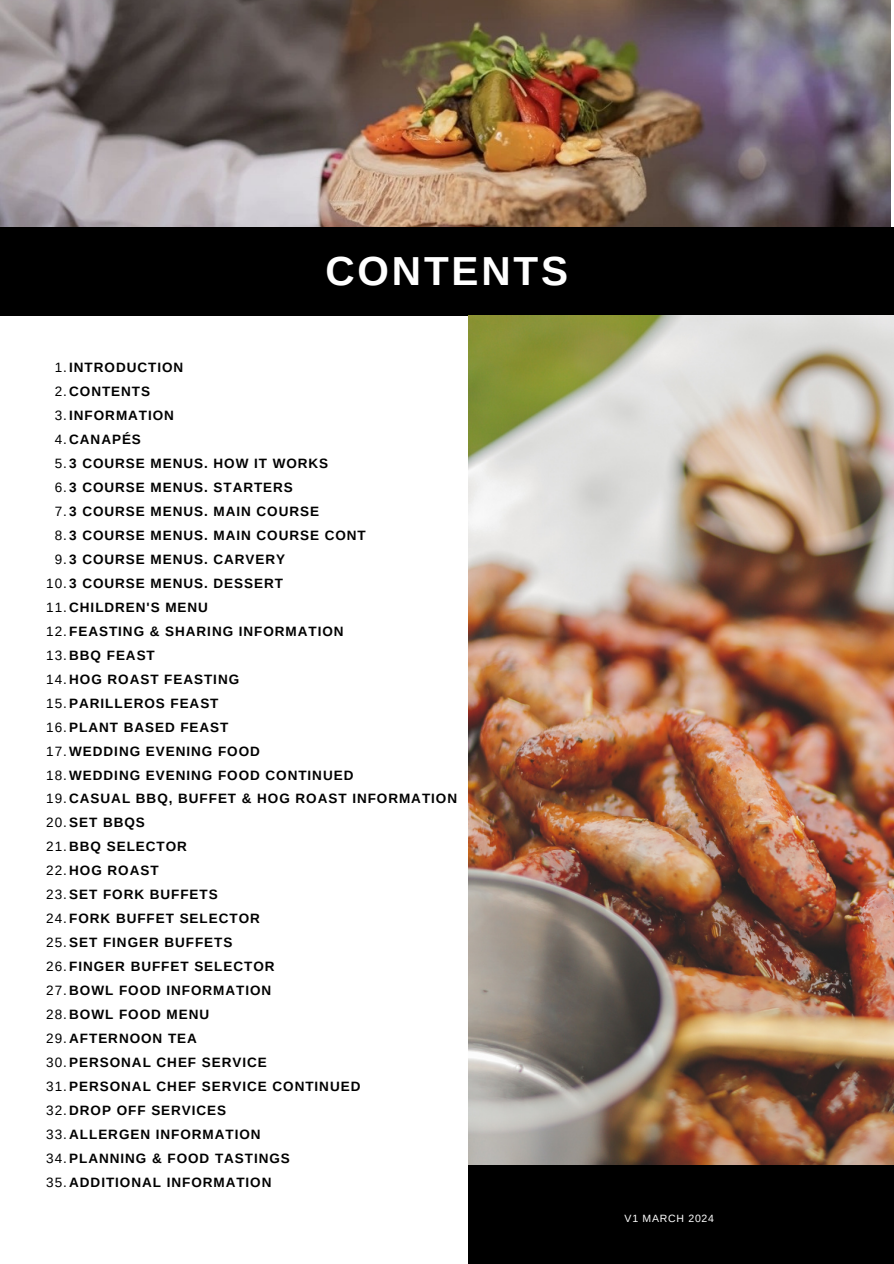
<style>
.page{position:relative;width:894px;height:1264px;background:#fff}
.page>*{position:absolute;margin:0;border:0;box-sizing:border-box;transform-origin:0 0}
.t1{font:700 40.5px "Arimo";letter-spacing:.07em;color:#fff}
.t2{font:700 13.5px "Arimo";letter-spacing:.07em;color:#000}
.t3{font:10.5px "Arimo";letter-spacing:.07em;color:#fff}
.s1{font-weight:400}
</style>
<div class="page">
<img style="left:0;top:0;width:889px;height:227px">
<div style="left:0;top:227px;width:893px;height:89px;background:#000"></div>
<img style="left:468px;top:315px;width:425px;height:849px">
<div style="left:468px;top:1164px;width:425px;height:99px;background:#000"></div>
<p class="t1" style="left:325px;top:249px;width:244px">CONTENTS</p>
<p class="t2" style="left:55px;top:360px;width:130px"><span class="s1">1.</span>INTRODUCTION</p>
<p class="t2" style="left:55px;top:384px;width:97px"><span class="s1">2.</span>CONTENTS</p>
<p class="t2" style="left:55px;top:408px;width:121px"><span class="s1">3.</span>INFORMATION</p>
<p class="t2" style="left:55px;top:432px;width:88px"><span class="s1">4.</span>CANAPÉS</p>
<p class="t2" style="left:55px;top:456px;width:275px"><span class="s1">5.</span>3 COURSE MENUS. HOW IT WORKS</p>
<p class="t2" style="left:55px;top:479px;width:240px"><span class="s1">6.</span>3 COURSE MENUS. STARTERS</p>
<p class="t2" style="left:55px;top:503px;width:266px"><span class="s1">7.</span>3 COURSE MENUS. MAIN COURSE</p>
<p class="t2" style="left:55px;top:527px;width:312px"><span class="s1">8.</span>3 COURSE MENUS. MAIN COURSE CONT</p>
<p class="t2" style="left:55px;top:551px;width:232px"><span class="s1">9.</span>3 COURSE MENUS. CARVERY</p>
<p class="t2" style="left:46px;top:575px;width:238px"><span class="s1">10.</span>3 COURSE MENUS. DESSERT</p>
<p class="t2" style="left:46px;top:599px;width:163px"><span class="s1">11.</span>CHILDREN'S MENU</p>
<p class="t2" style="left:46px;top:623px;width:299px"><span class="s1">12.</span>FEASTING &amp; SHARING INFORMATION</p>
<p class="t2" style="left:46px;top:647px;width:110px"><span class="s1">13.</span>BBQ FEAST</p>
<p class="t2" style="left:46px;top:671px;width:194px"><span class="s1">14.</span>HOG ROAST FEASTING</p>
<p class="t2" style="left:46px;top:695px;width:174px"><span class="s1">15.</span>PARILLEROS FEAST</p>
<p class="t2" style="left:46px;top:719px;width:184px"><span class="s1">16.</span>PLANT BASED FEAST</p>
<p class="t2" style="left:46px;top:743px;width:215px"><span class="s1">17.</span>WEDDING EVENING FOOD</p>
<p class="t2" style="left:46px;top:767px;width:308px"><span class="s1">18.</span>WEDDING EVENING FOOD CONTINUED</p>
<p class="t2" style="left:46px;top:791px;width:412px"><span class="s1">19.</span>CASUAL BBQ, BUFFET &amp; HOG ROAST INFORMATION</p>
<p class="t2" style="left:46px;top:815px;width:100px"><span class="s1">20.</span>SET BBQS</p>
<p class="t2" style="left:46px;top:839px;width:142px"><span class="s1">21.</span>BBQ SELECTOR</p>
<p class="t2" style="left:46px;top:863px;width:114px"><span class="s1">22.</span>HOG ROAST</p>
<p class="t2" style="left:46px;top:887px;width:173px"><span class="s1">23.</span>SET FORK BUFFETS</p>
<p class="t2" style="left:46px;top:911px;width:215px"><span class="s1">24.</span>FORK BUFFET SELECTOR</p>
<p class="t2" style="left:46px;top:935px;width:188px"><span class="s1">25.</span>SET FINGER BUFFETS</p>
<p class="t2" style="left:46px;top:959px;width:230px"><span class="s1">26.</span>FINGER BUFFET SELECTOR</p>
<p class="t2" style="left:46px;top:982px;width:226px"><span class="s1">27.</span>BOWL FOOD INFORMATION</p>
<p class="t2" style="left:46px;top:1006px;width:164px"><span class="s1">28.</span>BOWL FOOD MENU</p>
<p class="t2" style="left:46px;top:1030px;width:152px"><span class="s1">29.</span>AFTERNOON TEA</p>
<p class="t2" style="left:46px;top:1054px;width:222px"><span class="s1">30.</span>PERSONAL CHEF SERVICE</p>
<p class="t2" style="left:46px;top:1078px;width:315px"><span class="s1">31.</span>PERSONAL CHEF SERVICE CONTINUED</p>
<p class="t2" style="left:46px;top:1102px;width:181px"><span class="s1">32.</span>DROP OFF SERVICES</p>
<p class="t2" style="left:46px;top:1126px;width:216px"><span class="s1">33.</span>ALLERGEN INFORMATION</p>
<p class="t2" style="left:46px;top:1150px;width:245px"><span class="s1">34.</span>PLANNING &amp; FOOD TASTINGS</p>
<p class="t2" style="left:46px;top:1174px;width:227px"><span class="s1">35.</span>ADDITIONAL INFORMATION</p>
<p class="t3" style="left:624px;top:1212px;width:91px">V1 MARCH 2024</p>
</div>
